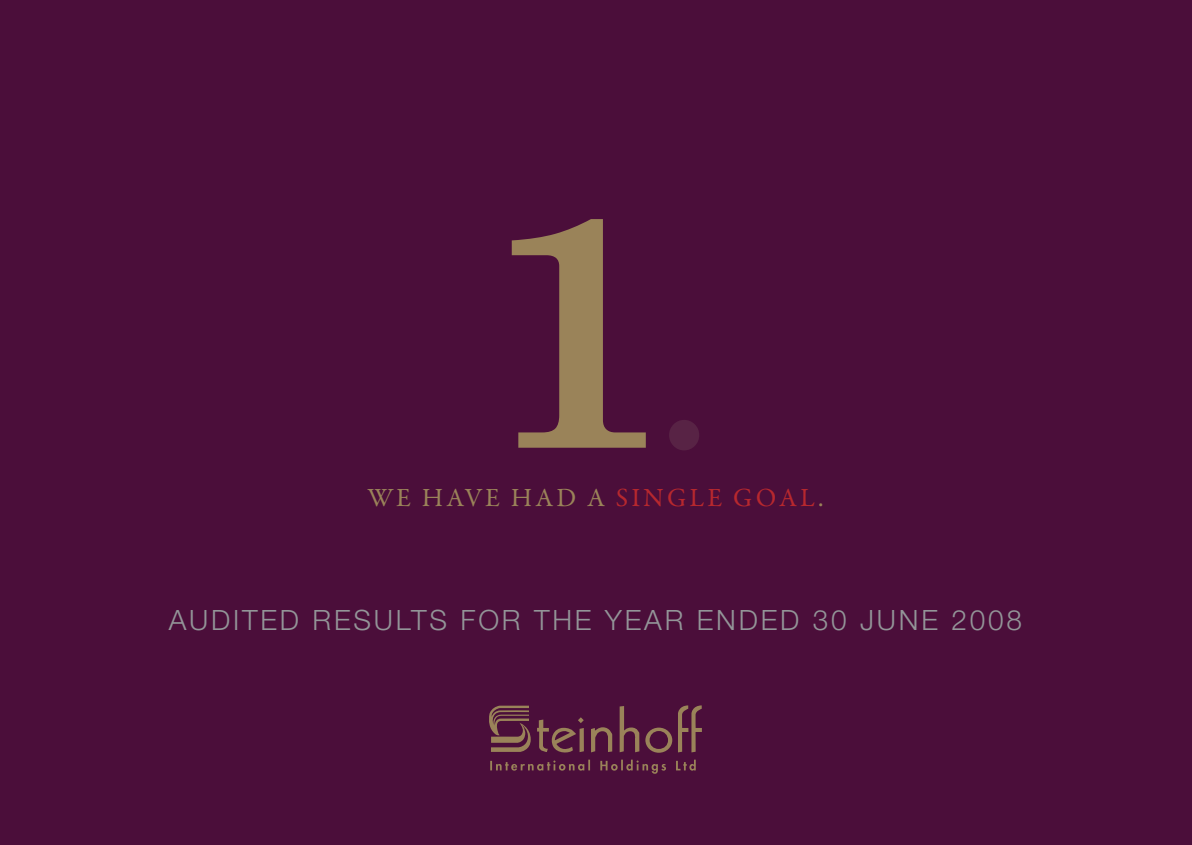
<style>
.page{position:relative;width:1192px;height:845px;background:#fff}
.page>*{position:absolute;margin:0;border:0;box-sizing:border-box;transform-origin:0 0}
.t1{font:700 336.2px "Century Schoolbook";color:#9a8359}
.t2{font:700 183.2px "Century Schoolbook";color:#582345}
.t3{font:300 28px "Helvetica Neue";letter-spacing:.1em;color:#939598}
.t4{font:26.4px "Garamond Premr Pro";letter-spacing:.12em;color:#9a8359}
.s1{color:#b7282e}
</style>
<div class="page">
<div style="left:0;top:0;width:1191px;height:845px;background:#4b0e3a"></div>
<svg style="left:489px;top:705px;width:212px;height:68px"></svg>
<h1 class="t1" style="left:479px;top:123px;width:194px">1</h1>
<h2 class="t2" style="left:658px;top:271px;width:52px">.</h2>
<p class="t4" style="left:367px;top:481px;width:457px">WE HAVE HAD A <span class="s1">SINGLE GOAL</span>.</p>
<p class="t3" style="left:169px;top:603px;width:854px">AUDITED RESULTS FOR THE YEAR ENDED 30 JUNE 2008</p>
</div>
